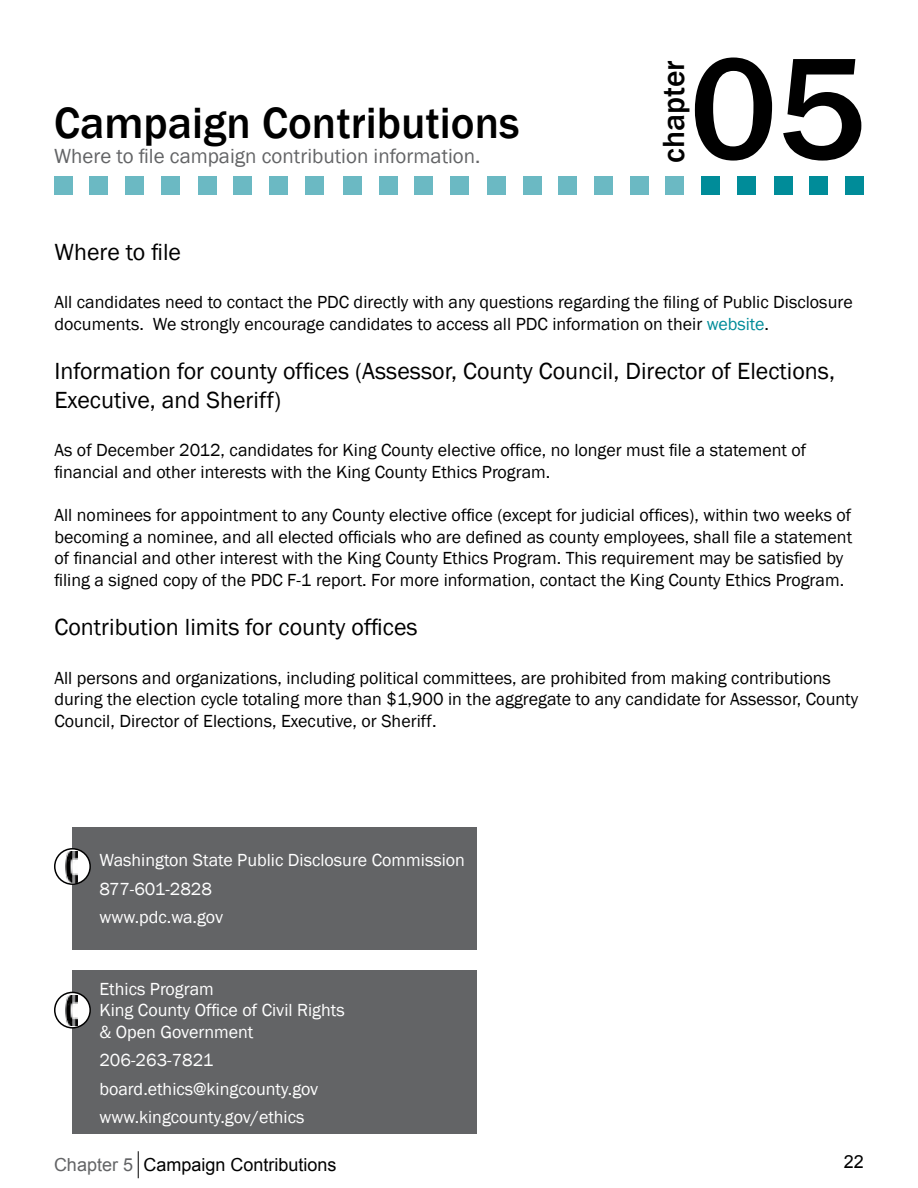
<style>
.page{position:relative;width:918px;height:1188px;background:#fff}
.page>*{position:absolute;margin:0;border:0;box-sizing:border-box;transform-origin:0 0}
.t1{font:500 150px "Franklin Gothic";color:#000}
.t2{font:500 45px "Franklin Gothic";color:#000}
.t3{font:500 31.5px "Franklin Gothic";color:#000}
.t4{font:24px/28.8px "Franklin Gothic";color:#000}
.t5{font:21px "Franklin Gothic";color:#636466}
.t6{font:18px/21.6px "Franklin Gothic";color:#000}
.t7{font:18px/28.3px "Franklin Gothic";color:#fff}
.t8{font:18px "Arial";color:#000}
.s1{color:#008c99}
.s2{color:#636466}
</style>
<div class="page">
<div style="left:125px;top:176px;width:19px;height:19px;background:#6bb9c3"></div>
<div style="left:161px;top:176px;width:18px;height:19px;background:#6bb9c3"></div>
<div style="left:198px;top:176px;width:18px;height:19px;background:#6bb9c3"></div>
<div style="left:234px;top:176px;width:18px;height:19px;background:#6bb9c3"></div>
<div style="left:269px;top:176px;width:19px;height:19px;background:#6bb9c3"></div>
<div style="left:305px;top:176px;width:18px;height:19px;background:#6bb9c3"></div>
<div style="left:343px;top:176px;width:19px;height:19px;background:#6bb9c3"></div>
<div style="left:379px;top:176px;width:18px;height:19px;background:#6bb9c3"></div>
<div style="left:415px;top:176px;width:18px;height:19px;background:#6bb9c3"></div>
<div style="left:450px;top:176px;width:19px;height:19px;background:#6bb9c3"></div>
<div style="left:487px;top:176px;width:19px;height:19px;background:#6bb9c3"></div>
<div style="left:523px;top:176px;width:18px;height:19px;background:#6bb9c3"></div>
<div style="left:559px;top:176px;width:18px;height:19px;background:#6bb9c3"></div>
<div style="left:594px;top:176px;width:19px;height:19px;background:#6bb9c3"></div>
<div style="left:630px;top:176px;width:18px;height:19px;background:#6bb9c3"></div>
<div style="left:666px;top:176px;width:18px;height:19px;background:#6bb9c3"></div>
<div style="left:701px;top:176px;width:19px;height:19px;background:#008c99"></div>
<div style="left:737px;top:176px;width:18px;height:19px;background:#008c99"></div>
<div style="left:774px;top:176px;width:18px;height:19px;background:#008c99"></div>
<div style="left:810px;top:176px;width:18px;height:19px;background:#008c99"></div>
<div style="left:845px;top:176px;width:19px;height:19px;background:#008c99"></div>
<div style="left:54px;top:176px;width:18px;height:19px;background:#6bb9c3"></div>
<div style="left:90px;top:176px;width:18px;height:19px;background:#6bb9c3"></div>
<svg style="left:138px;top:1151px;width:1px;height:27px"></svg>
<div style="left:72px;top:827px;width:405px;height:122px;background:#636466"></div>
<svg style="left:55px;top:849px;width:35px;height:35px"></svg>
<div style="left:54px;top:848px;width:37px;height:37px;border:2px solid #000;border-radius:50%"></div>
<img style="left:66px;top:851px;width:11px;height:31px">
<div style="left:72px;top:971px;width:405px;height:163px;background:#636466"></div>
<svg style="left:55px;top:992px;width:35px;height:36px"></svg>
<div style="left:54px;top:992px;width:37px;height:37px;border:2px solid #000;border-radius:50%"></div>
<img style="left:66px;top:995px;width:11px;height:31px">
<h2 class="t2" style="left:54px;top:95px;width:467px">Campaign Contributions</h2>
<p class="t5" style="left:54px;top:143px;width:428px">Where to file campaign contribution information.</p>
<h1 class="t1" style="left:689px;top:16px;width:177px">05</h1>
<h3 class="t3" style="left:654px;top:163px;width:104px;rotate:-90deg">chapter</h3>
<h3 class="t4" style="left:54px;top:238px;width:128px">Where to file</h3>
<p class="t6" style="left:54px;top:292px;width:800px">All candidates need to contact the PDC directly with any questions regarding the filing of Public Disclosure documents. We strongly encourage candidates to access all PDC information on their <span class="s1">website</span>.</p>
<h3 class="t4" style="left:54px;top:357px;width:782px">Information for county offices (Assessor, County Council, Director of Elections,<br>Executive, and Sheriff)</h3>
<p class="t6" style="left:54px;top:440px;width:753px">As of December 2012, candidates for King County elective office, no longer must file a statement of financial and other interests with the King County Ethics Program.</p>
<p class="t6" style="left:54px;top:505px;width:799px">All nominees for appointment to any County elective office (except for judicial offices), within two weeks of becoming a nominee, and all elected officials who are defined as county employees, shall file a statement of financial and other interest with the King County Ethics Program. This requirement may be satisfied by filing a signed copy of the PDC F-1 report. For more information, contact the King County Ethics Program.</p>
<h3 class="t4" style="left:54px;top:613px;width:365px">Contribution limits for county offices</h3>
<p class="t6" style="left:54px;top:667px;width:805px">All persons and organizations, including political committees, are prohibited from making contributions during the election cycle totaling more than $1,900 in the aggregate to any candidate for Assessor, County<br>Council, Director of Elections, Executive, or Sheriff.</p>
<p class="t7" style="left:99px;top:846px;width:367px">Washington State Public Disclosure Commission<br>877-601-2828<br>www.pdc.wa.gov</p>
<p class="t7" style="left:99px;top:978px;width:247px;line-height:21.6px">Ethics Program<br>King County Office of Civil Rights &amp; Open Government</p>
<p class="t7" style="left:99px;top:1046px;width:220px">206-263-7821 board.ethics@kingcounty.gov www.kingcounty.gov/ethics</p>
<p class="t8" style="left:54px;top:1153px;width:284px"><span class="s2">Chapter 5</span> Campaign Contributions</p>
<p class="t8" style="left:844px;top:1149px;width:22px">22</p>
</div>
